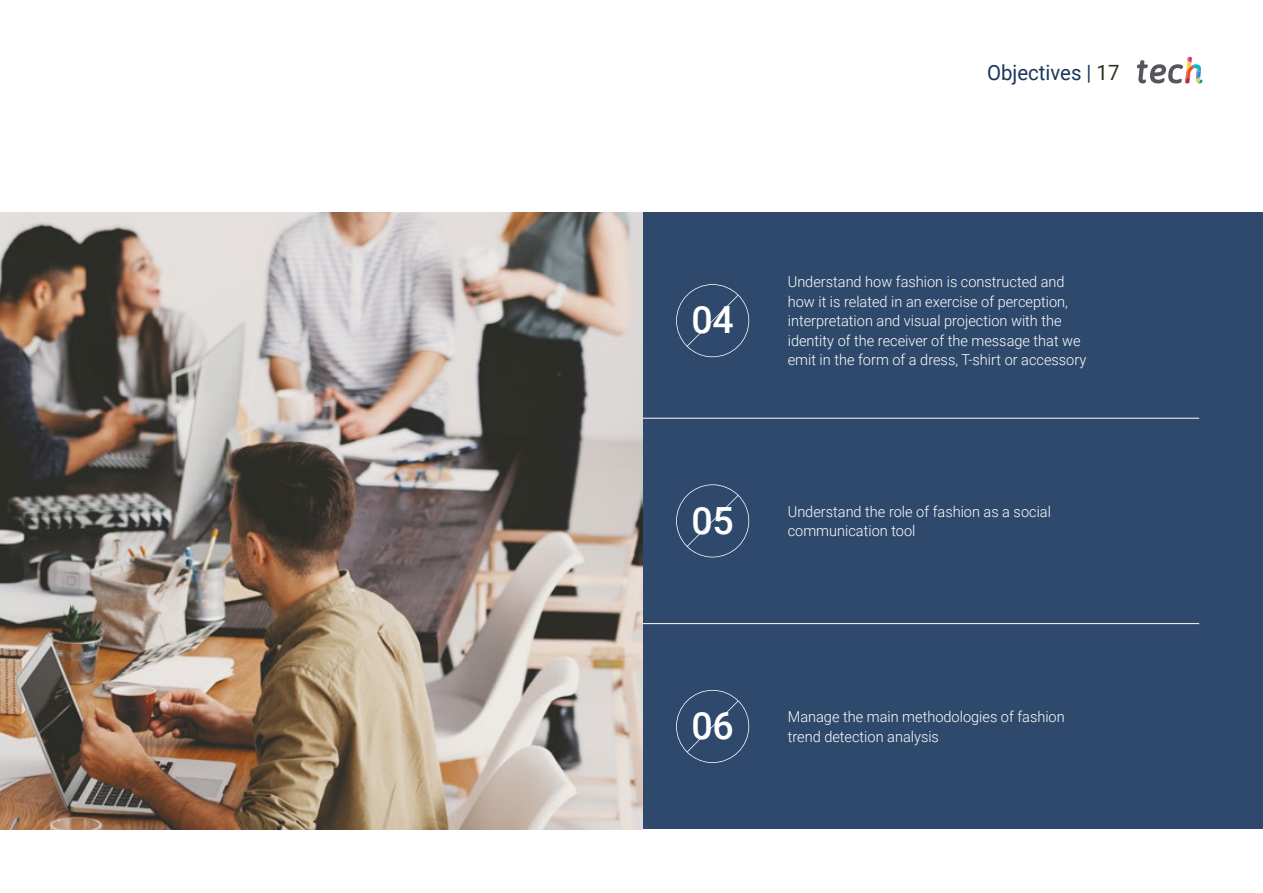
<style>
.page{position:relative;width:1263px;height:893px;background:#fff}
.page>*{position:absolute;margin:0;border:0;box-sizing:border-box;transform-origin:0 0}
.t1{font:500 37.5px "Roboto";color:#fff}
.t2{font:21px "Roboto";color:#1a355c}
.t3{font:300 15px/19.5px "Roboto";color:#fff}
.s1{color:#312e20}
</style>
<div class="page">
<div style="left:642px;top:213px;width:621px;height:616px;background:#2e496b"></div>
<svg style="left:1137px;top:57px;width:65px;height:27px"></svg>
<svg style="left:676px;top:284px;width:73px;height:73px"></svg>
<svg style="left:676px;top:484px;width:73px;height:73px"></svg>
<svg style="left:676px;top:690px;width:73px;height:73px"></svg>
<hr style="left:0;top:418px;width:1199px;height:1px;background:#fff">
<hr style="left:0;top:623px;width:1199px;height:1px;background:#fff">
<img style="left:0;top:213px;width:642px;height:616px">
<h2 class="t2" style="left:987px;top:57px;width:134px">Objectives | <span class="s1">17</span></h2>
<h1 class="t1" style="left:691px;top:294px;width:44px">04</h1>
<h1 class="t1" style="left:691px;top:494px;width:44px">05</h1>
<p class="t3" style="left:788px;top:272px;width:300px">Understand how fashion is constructed and how it is related in an exercise of perception, interpretation and visual projection with the identity of the receiver of the message that we emit in the form of a dress, T-shirt or accessory</p>
<p class="t3" style="left:788px;top:501px;width:265px">Understand the role of fashion as a social communication tool</p>
<h1 class="t1" style="left:691px;top:699px;width:44px">06</h1>
<p class="t3" style="left:788px;top:707px;width:278px">Manage the main methodologies of fashion trend detection analysis</p>
</div>
